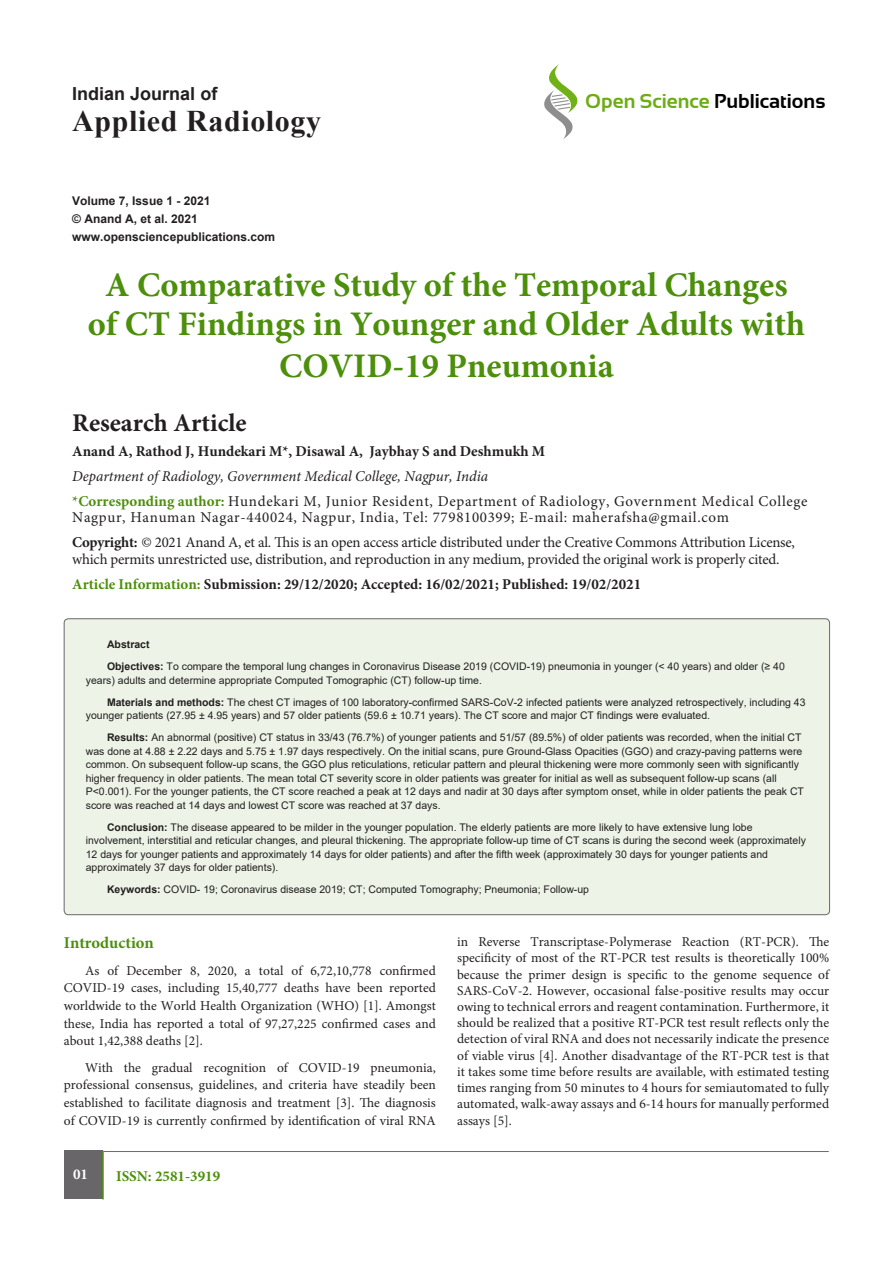
<style>
.page{position:relative;width:893px;height:1263px;background:#fff}
.page>*{position:absolute;margin:0;border:0;box-sizing:border-box;transform-origin:0 0}
.t1{font:700 34.5px/39px "Minion Pro";color:#4c8f0b;text-align:center}
.t2{font:700 30px "Times New Roman";letter-spacing:.02em;color:#231f20}
.t3{font:700 25.5px "Minion Pro";color:#231f20}
.t4{font:700 20.1px "Sansation";color:#000}
.t5{font:700 18px "Arial";color:#231f20}
.subsideheadding{font:700 16.5px "Minion Pro";color:#4c8f0b}
.t6{font:15px/16.5px "Minion Pro";letter-spacing:-.015em;color:#231f20}
.t7{font:15px/16.5px "Minion Pro";letter-spacing:.045em;color:#231f20}
.t8{font:700 15px "Minion Pro";color:#231f20}
.t9{font:italic 15px "Minion Pro";color:#231f20}
.t10{font:700 15px "Minion Pro";color:#4c8f0b}
.t11{font:700 15px "Minion Pro";color:#fff}
.t12{font:13.5px/16.4px "Minion Pro";color:#231f20;text-align:justify}
.Pa1{font:700 12px "Arial";color:#231f20}
.Pa2{font:700 12px "Arial";color:#231f20}
.t13{font:10.5px/13.5px "Arial";color:#231f20}
.t14{font:700 10.5px "Arial";color:#231f20}
.s1{color:#6cad13}
.s2{font-weight:700;color:#4c8f0b}
.s3{font-weight:700}
.s4{color:#4c8f0b}
</style>
<div class="page">
<svg style="left:544px;top:64px;width:34px;height:75px"></svg>
<div style="left:64px;top:1151px;width:38px;height:48px;background:#686669"></div>
<hr style="left:102px;top:1151px;width:2px;height:48px;background:#4c8f0b">
<hr style="left:103px;top:1151px;width:726px;height:1px;background:#4c8f0b">
<div style="left:64px;top:619px;width:766px;height:296px;background:#edf4e7;border-radius:4px"></div>
<p class="t5" style="left:72px;top:81px;width:147px">Indian Journal of</p>
<p class="t2" style="left:72px;top:99px;width:250px">Applied Radiology</p>
<h3 class="t4" style="left:585px;top:90px;width:242px"><span class="s1">Open Science</span> Publications</h3>
<p class="Pa1" style="left:72px;top:192px;width:140px">Volume 7, Issue 1 - 2021</p>
<p class="Pa2" style="left:72px;top:210px;width:127px">© Anand A, et al. 2021</p>
<p class="Pa1" style="left:72px;top:228px;width:204px">www.opensciencepublications.com</p>
<p class="t1" style="left:88px;top:265px;width:719px">A Comparative Study of the Temporal Changes of CT Findings in Younger and Older Adults with</p>
<p class="t1" style="left:279px;top:346px;width:336px">COVID-19 Pneumonia</p>
<p class="t3" style="left:72px;top:404px;width:176px">Research Article</p>
<p class="t8" style="left:72px;top:440px;width:474px">Anand A, Rathod J, Hundekari M*, Disawal A, Jaybhay S and Deshmukh M</p>
<p class="t9" style="left:72px;top:465px;width:417px">Department of Radiology, Government Medical College, Nagpur, India</p>
<p class="t7" style="left:72px;top:493px;width:737px"><span class="s2">*Corresponding author:</span> Hundekari M, Junior Resident, Department of Radiology, Government Medical College<br>Nagpur, Hanuman Nagar-440024, Nagpur, India, Tel: 7798100399; E-mail: maherafsha@gmail.com</p>
<p class="t6" style="left:72px;top:534px;width:724px"><span class="s3">Copyright:</span> © 2021 Anand A, et al. This is an open access article distributed under the Creative Commons Attribution License, which permits unrestricted use, distribution, and reproduction in any medium, provided the original work is properly cited.</p>
<p class="t8" style="left:72px;top:573px;width:570px"><span class="s4">Article Information:</span> Submission: 29/12/2020; Accepted: 16/02/2021; Published: 19/02/2021</p>
<p class="t14" style="left:107px;top:637px;width:44px">Abstract</p>
<p class="t13" style="left:86px;top:659px;width:701px;text-indent:21px"><span class="s3">Objectives:</span> To compare the temporal lung changes in Coronavirus Disease 2019 (COVID-19) pneumonia in younger (&lt; 40 years) and older (≥ 40 years) adults and determine appropriate Computed Tomographic (CT) follow-up time.</p>
<p class="t13" style="left:86px;top:695px;width:721px;text-indent:21px"><span class="s3">Materials and methods:</span> The chest CT images of 100 laboratory-confirmed SARS-CoV-2 infected patients were analyzed retrospectively, including 43 younger patients (27.95 ± 4.95 years) and 57 older patients (59.6 ± 10.71 years). The CT score and major CT findings were evaluated.</p>
<p class="t13" style="left:86px;top:730px;width:720px;text-indent:21px"><span class="s3">Results:</span> An abnormal (positive) CT status in 33/43 (76.7%) of younger patients and 51/57 (89.5%) of older patients was recorded, when the initial CT was done at 4.88 ± 2.22 days and 5.75 ± 1.97 days respectively. On the initial scans, pure Ground-Glass Opacities (GGO) and crazy-paving patterns were common. On subsequent follow-up scans, the GGO plus reticulations, reticular pattern and pleural thickening were more commonly seen with significantly higher frequency in older patients. The mean total CT severity score in older patients was greater for initial as well as subsequent follow-up scans (all P&lt;0.001). For the younger patients, the CT score reached a peak at 12 days and nadir at 30 days after symptom onset, while in older patients the peak CT score was reached at 14 days and lowest CT score was reached at 37 days.</p>
<p class="t13" style="left:86px;top:820px;width:722px;text-indent:21px"><span class="s3">Conclusion:</span> The disease appeared to be milder in the younger population. The elderly patients are more likely to have extensive lung lobe involvement, interstitial and reticular changes, and pleural thickening. The appropriate follow-up time of CT scans is during the second week (approximately 12 days for younger patients and approximately 14 days for older patients) and after the fifth week (approximately 30 days for younger patients and approximately 37 days for older patients).</p>
<p class="t13" style="left:107px;top:882px;width:484px"><span class="s3">Keywords:</span> COVID- 19; Coronavirus disease 2019; CT; Computed Tomography; Pneumonia; Follow-up</p>
<p class="subsideheadding" style="left:64px;top:931px;width:92px">Introduction</p>
<p class="t12" style="left:64px;top:961px;width:374px;line-height:17.7px;text-indent:21px">As of December 8, 2020, a total of 6,72,10,778 confirmed COVID-19 cases, including 15,40,777 deaths have been reported worldwide to the World Health Organization (WHO) [1]. Amongst these, India has reported a total of 97,27,225 confirmed cases and about 1,42,388 deaths [2].</p>
<p class="t12" style="left:64px;top:1058px;width:374px;line-height:17.7px;text-indent:21px">With the gradual recognition of COVID-19 pneumonia, professional consensus, guidelines, and criteria have steadily been established to facilitate diagnosis and treatment [3]. The diagnosis of COVID-19 is currently confirmed by identification of viral RNA</p>
<p class="t11" style="left:73px;top:1164px;width:16px">01</p>
<p class="t10" style="left:116px;top:1166px;width:106px">ISSN: 2581-3919</p>
<p class="t12" style="left:457px;top:934px;width:374px">in Reverse Transcriptase-Polymerase Reaction (RT-PCR). The specificity of most of the RT-PCR test results is theoretically 100% because the primer design is specific to the genome sequence of SARS-CoV-2. However, occasional false-positive results may occur owing to technical errors and reagent contamination. Furthermore, it should be realized that a positive RT-PCR test result reflects only the detection of viral RNA and does not necessarily indicate the presence of viable virus [4]. Another disadvantage of the RT-PCR test is that it takes some time before results are available, with estimated testing times ranging from 50 minutes to 4 hours for semiautomated to fully automated, walk-away assays and 6-14 hours for manually performed assays [5].</p>
</div>
